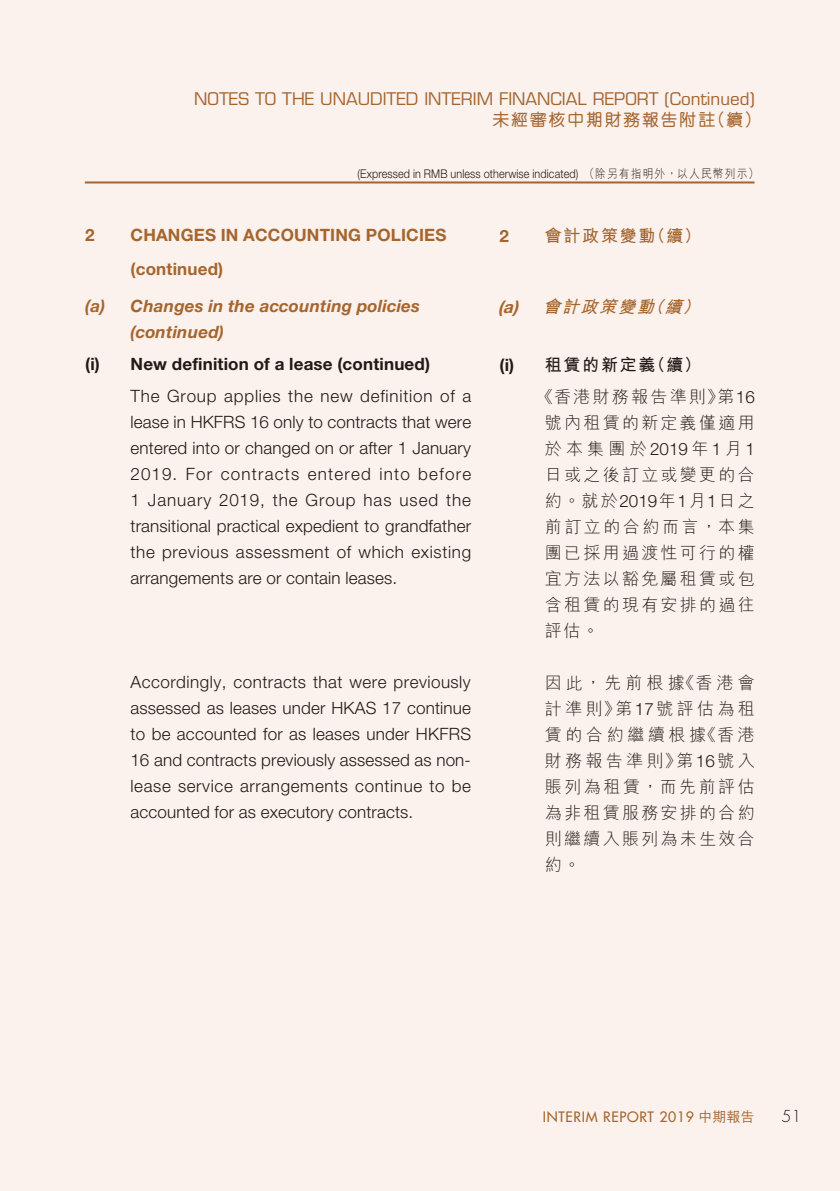
<style>
.page{position:relative;width:840px;height:1191px;background:#fff}
.page>*{position:absolute;margin:0;border:0;box-sizing:border-box;transform-origin:0 0}
.t1{font:300 17px/26px "Helvetica Neue LT Std";letter-spacing:.01em;color:#231916;text-align:justify}
.t2{font:300 17px/26px "M Hei HK";letter-spacing:.135em;color:#231916;text-align:justify}
.t3{font:17px "Eurostile LT Std";color:#a5652d}
.t4{font:italic 700 17px/26px "Helvetica Neue LT Std";letter-spacing:.01em;color:#a5652d}
.t5{font:700 17px/34px "Helvetica Neue LT Std";letter-spacing:.01em;color:#a5652d}
.t6{font:700 17px "Helvetica Neue LT Std";letter-spacing:.01em;color:#231916}
.t7{font:500 17px "M Yuen HK";letter-spacing:.1em;color:#a5652d}
.t8{font:italic 700 17px "M Hei HK";color:#a5652d}
.t9{font:700 17px "M Hei HK";letter-spacing:.1em;color:#a5652d}
.t10{font:300 16px "Futura Std";color:#231916}
.t11{font:500 14px "Futura Std";letter-spacing:.05em;color:#a5652d}
.t12{font:300 12px "Helvetica Neue LT Std";letter-spacing:.01em;color:#231916;scale:.9 1}
.s1{font-family:"M Hei HK"}
.s2{font-family:"Helvetica Neue LT Std"}
.s3{font-family:"Helvetica Neue LT Std";font-weight:700}
.s4{font-weight:700}
</style>
<div class="page">
<div style="left:0;top:0;width:839px;height:1191px;background:#fbf1ed"></div>
<hr style="left:85px;top:181px;width:669px;height:2px;background:#a5652d">
<p class="t3" style="left:194px;top:88px;width:561px">NOTES TO THE UNAUDITED INTERIM FINANCIAL REPORT (Continued)</p>
<p class="t7" style="left:492px;top:111px;width:270px">未經審核中期財務報告附註（續）</p>
<p class="t12" style="left:357px;top:167px;width:447px">(Expressed in RMB unless otherwise indicated) <span class="s1">（除另有指明外，以人民幣列示）</span></p>
<p class="t5" style="left:85px;top:217px;width:11px">2</p>
<p class="t5" style="left:130px;top:217px;width:317px">CHANGES IN ACCOUNTING POLICIES (continued)</p>
<p class="t4" style="left:130px;top:293px;width:291px;text-indent:-45px">(a) Changes in the accounting policies (continued)</p>
<p class="t6" style="left:85px;top:353px;width:346px">(i) New definition of a lease (continued)</p>
<p class="t1" style="left:130px;top:382px;width:342px">The Group applies the new definition of a lease in HKFRS 16 only to contracts that were entered into or changed on or after 1 January 2019. For contracts entered into before 1 January 2019, the Group has used the transitional practical expedient to grandfather the previous assessment of which existing arrangements are or contain leases.</p>
<p class="t1" style="left:130px;top:668px;width:342px">Accordingly, contracts that were previously assessed as leases under HKAS 17 continue to be accounted for as leases under HKFRS 16 and contracts previously assessed as non&shy;lease service arrangements continue to be accounted for as executory contracts.</p>
<p class="t5" style="left:499px;top:219px;width:11px">2</p>
<p class="t9" style="left:544px;top:223px;width:158px">會計政策變動（續）</p>
<p class="t8" style="left:497px;top:295px;width:209px"><span class="s2">(a)</span> 會計政策變動（續）</p>
<p class="t2" style="left:536px;top:349px;width:220px;line-height:31.6px;text-indent:-37px"><span class="s3">(i)</span> <span class="s4">租賃的新定義（續）<br></span>《香港財務報告準則》第<span class="s2">16</span></p>
<p class="t2" style="left:544px;top:409px;width:211px">號內租賃的新定義僅適用於本集團於<span class="s2">2019</span>年<span class="s2">1</span>月<span class="s2">1</span>日或之後訂立或變更的合約。就於<span class="s2">2019</span>年<span class="s2">1</span>月<span class="s2">1</span>日之前訂立的合約而言，本集團已採用過渡性可行的權宜方法以豁免屬租賃或包含租賃的現有安排的過往評估。</p>
<p class="t2" style="left:544px;top:669px;width:211px">因此，先前根據《香港會計準則》第<span class="s2">17</span>號評估為租賃的合約繼續根據《香港財務報告準則》第<span class="s2">16</span>號入賬列為租賃，而先前評估為非租賃服務安排的合約則繼續入賬列為未生效合約。</p>
<p class="t11" style="left:542px;top:1107px;width:213px">INTERIM REPORT 2019 <span class="s1">中期報告</span></p>
<p class="t10" style="left:781px;top:1106px;width:21px">51</p>
</div>
